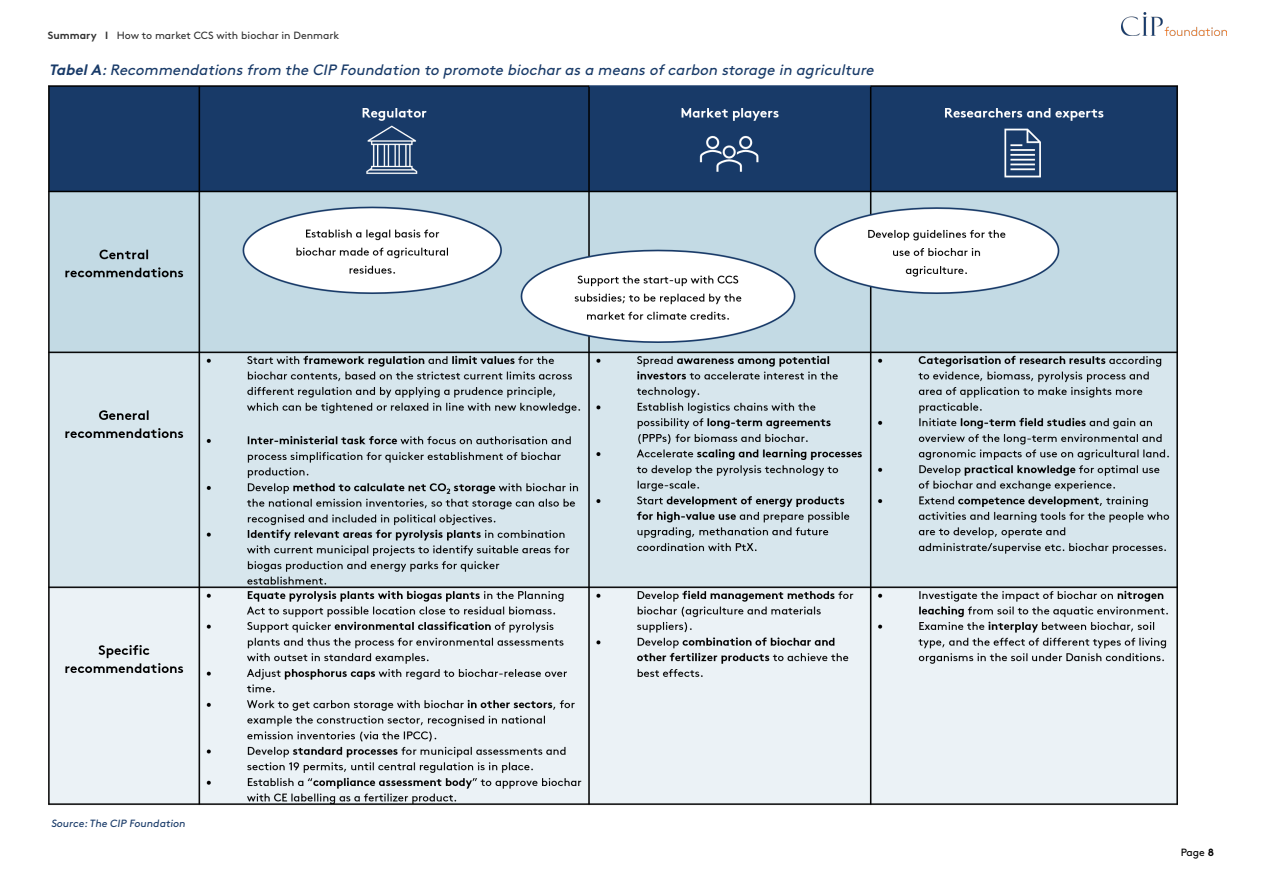
<style>
.page{position:relative;width:1263px;height:893px;background:#fff}
.page>*{position:absolute;margin:0;border:0;box-sizing:border-box;transform-origin:0 0}
.t1{font:italic 15px "Brown";color:#183a68}
.t2{font:10.5px "Brown";color:#333}
.t3{font:10.5px "Brown";color:#183a68}
.t4{font:10.5px "Brown";color:#000}
.s1{font-weight:700}
</style>
<div class="page">
<img style="left:49px;top:85px;width:1129px;height:721px">
<img style="left:1122px;top:12px;width:105px;height:24px">
<p class="t2" style="left:48px;top:27px;width:293px"><span class="s1">Summary I</span> How to market CCS with biochar in Denmark</p>
<p class="t1" style="left:49px;top:58px;width:830px"><span class="s1">TabelA</span>:Recommendationsfrom the CIP Foundation to promote biocharasa meansofcarbon storage in agriculture</p>
<p class="t3" style="left:51px;top:815px;width:138px">Source:The CIP Foundation</p>
<p class="t4" style="left:1181px;top:844px;width:35px">Page <span class="s1">8</span></p>
</div>
